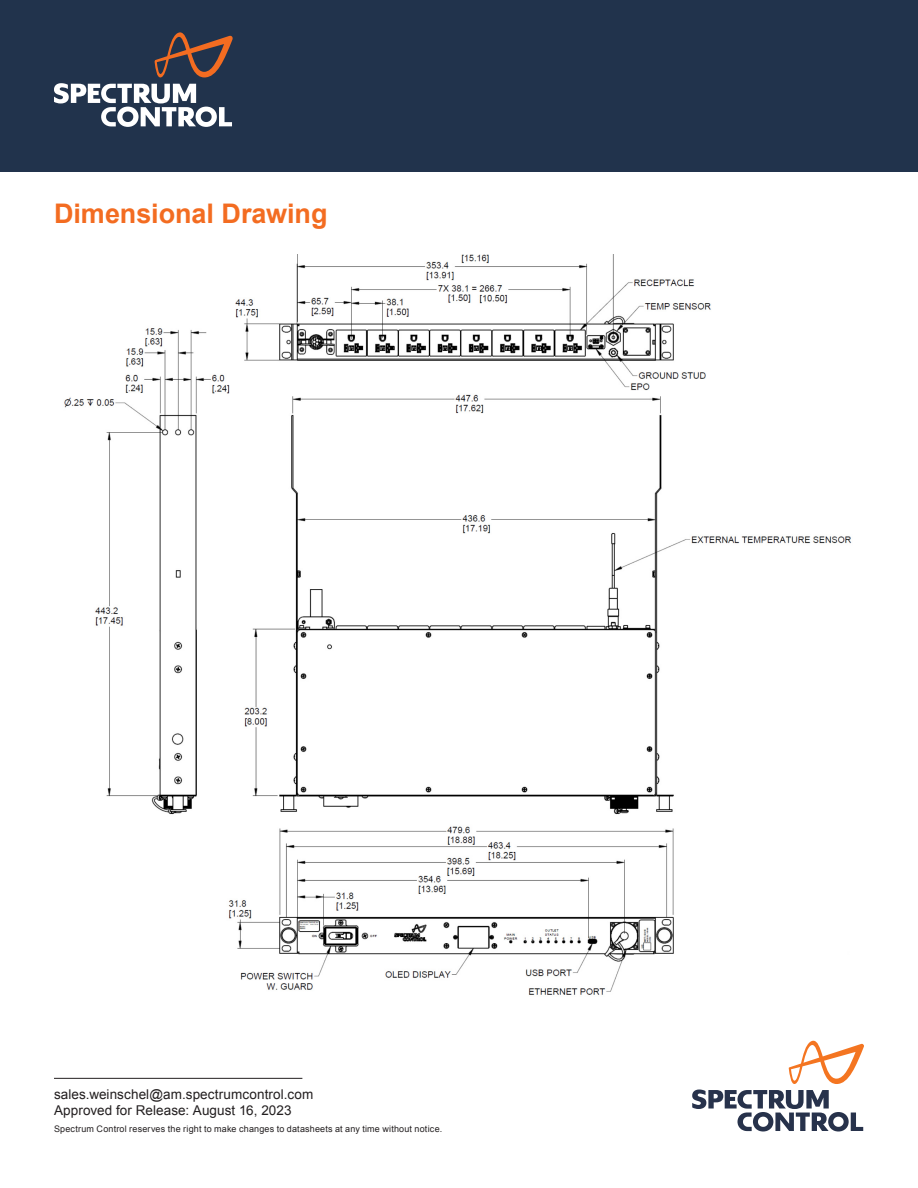
<style>
.page{position:relative;width:918px;height:1188px;background:#fff}
.page>*{position:absolute;margin:0;border:0;box-sizing:border-box;transform-origin:0 0}
.t1{font:700 27px "Arial";color:#f36c21}
.t2{font:13.5px/16.2px "Arial";letter-spacing:.01em;color:#231f20}
.t3{font:9px "Arial";letter-spacing:.02em;color:#231f20}
</style>
<div class="page">
<div style="left:0;top:0;width:918px;height:172px;background:#21334c"></div>
<svg style="left:155px;top:32px;width:78px;height:45px"></svg>
<svg style="left:54px;top:83px;width:178px;height:44px"></svg>
<hr style="left:54px;top:1078px;width:248px;height:1px;background:#231f20">
<svg style="left:789px;top:1041px;width:75px;height:43px"></svg>
<svg style="left:692px;top:1090px;width:171px;height:42px"></svg>
<img style="left:64px;top:255px;width:788px;height:740px">
<p class="t1" style="left:54px;top:196px;width:275px">Dimensional Drawing</p>
<h2 class="t2" style="left:54px;top:1086px;width:261px">sales.weinschel@am.spectrumcontrol.com<br>Approved for Release: August 16, 2023</h2>
<p class="t3" style="left:54px;top:1123px;width:390px">Spectrum Control reserves the right to make changes to datasheets at any time without notice.</p>
</div>
